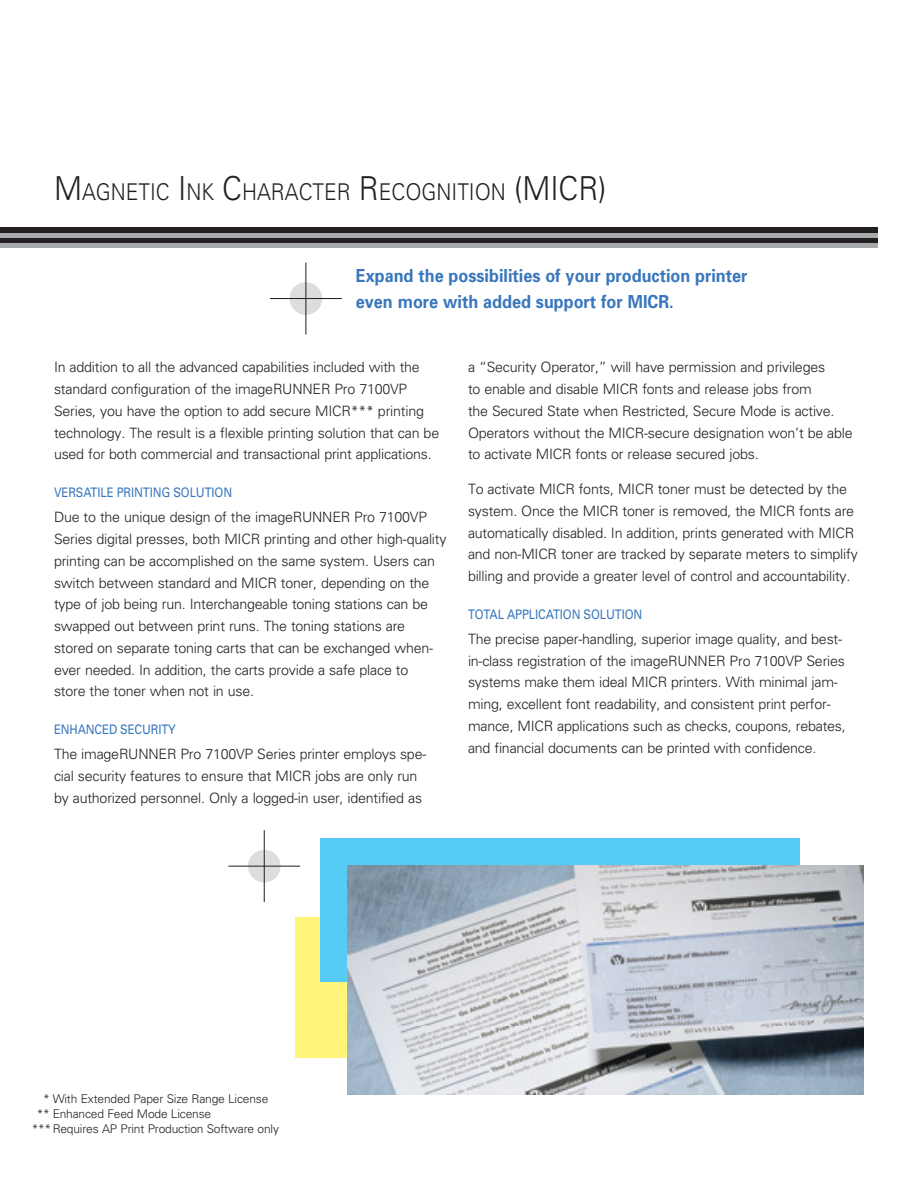
<style>
.page{position:relative;width:918px;height:1188px;background:#fff}
.page>*{position:absolute;margin:0;border:0;box-sizing:border-box;transform-origin:0 0}
.Callout{font:300 23.1px "Univers";color:#231f20;scale:.9 1}
.Callout_Sub{font:700 18px/25.5px "Univers";color:#3977bc;scale:.9 1}
.Paragraph_Body{font:300 14.25px/21.8px "Univers";letter-spacing:-.015em;color:#231f20}
.Paragraph_Sub_Head{font:13.2px "Univers";letter-spacing:-.01em;color:#3977bc;scale:.87 1}
.t1{font:300 12px "Univers";letter-spacing:-.015em;color:#231f20}
.s1{font-size:33px}
</style>
<div class="page">
<div style="left:0;top:242px;width:878px;height:5px;background:#a8a9ad"></div>
<div style="left:0;top:237px;width:878px;height:5px;background:#231f20"></div>
<div style="left:0;top:232px;width:878px;height:5px;background:#a8a9ad"></div>
<div style="left:0;top:227px;width:878px;height:5px;background:#231f20"></div>
<div style="left:248px;top:850px;width:33px;height:32px;background:#dcdddf;border-radius:50%"></div>
<hr style="left:264px;top:830px;width:1px;height:72px;background:#231f20">
<hr style="left:228px;top:866px;width:72px;height:1px;background:#231f20">
<div style="left:295px;top:917px;width:94px;height:141px;background:#fff57a"></div>
<div style="left:320px;top:839px;width:480px;height:143px;background:#56cbf5"></div>
<img style="left:347px;top:865px;width:517px;height:230px">
<div style="left:290px;top:282px;width:32px;height:33px;background:#dcdddf;border-radius:50%"></div>
<hr style="left:305px;top:263px;width:1px;height:71px;background:#231f20">
<hr style="left:270px;top:298px;width:72px;height:1px;background:#231f20">
<p class="Callout" style="left:54px;top:178px;width:615px"><span class="s1">M</span>AGNETIC <span class="s1">I</span> NK <span class="s1">C</span>HARACTER <span class="s1">R</span>ECOGNITION <span class="s1">(MICR)</span></p>
<p class="Callout_Sub" style="left:356px;top:263px;width:437px">Expand the possibilities of your production printer even more with added support for MICR.</p>
<p class="Paragraph_Body" style="left:54px;top:356px;width:387px">In addition to all the advanced capabilities included with the standard configuration of the imageRUNNER Pro 7100VP Series, you have the option to add secure MICR*** printing technology. The result is a flexible printing solution that can be used for both commercial and transactional print applications.</p>
<p class="Paragraph_Sub_Head" style="left:54px;top:484px;width:206px">VERSATILE PRINTING SOLUTION</p>
<p class="Paragraph_Body" style="left:54px;top:506px;width:394px">Due to the unique design of the imageRUNNER Pro 7100VP Series digital presses, both MICR printing and other high-quality printing can be accomplished on the same system. Users can switch between standard and MICR toner, depending on the type of job being run. Interchangeable toning stations can be swapped out between print runs. The toning stations are stored on separate toning carts that can be exchanged when&shy;ever needed. In addition, the carts provide a safe place to<br>store the toner when not in use.</p>
<p class="Paragraph_Sub_Head" style="left:54px;top:721px;width:142px">ENHANCED SECURITY</p>
<p class="Paragraph_Body" style="left:54px;top:743px;width:374px">The imageRUNNER Pro 7100VP Series printer employs spe&shy;cial security features to ensure that MICR jobs are only run by authorized personnel. Only a logged-in user, identified as</p>
<p class="Paragraph_Body" style="left:468px;top:356px;width:386px">a “Security Operator,” will have permission and privileges<br>to enable and disable MICR fonts and release jobs from<br>the Secured State when Restricted, Secure Mode is active.<br>Operators without the MICR-secure designation won’t be able to activate MICR fonts or release secured jobs.</p>
<p class="Paragraph_Body" style="left:468px;top:478px;width:391px">To activate MICR fonts, MICR toner must be detected by the system. Once the MICR toner is removed, the MICR fonts are automatically disabled. In addition, prints generated with MICR and non-MICR toner are tracked by separate meters to simplify billing and provide a greater level of control and accountability.</p>
<p class="Paragraph_Sub_Head" style="left:468px;top:606px;width:202px">TOTAL APPLICATION SOLUTION</p>
<p class="Paragraph_Body" style="left:468px;top:628px;width:379px">The precise paper-handling, superior image quality, and best&shy;in-class registration of the imageRUNNER Pro 7100VP Series systems make them ideal MICR printers. With minimal jam&shy;ming, excellent font readability, and consistent print perfor&shy;mance, MICR applications such as checks, coupons, rebates, and financial documents can be printed with confidence.</p>
<p class="t1" style="left:43px;top:1091px;width:227px">* With Extended Paper Size Range License</p>
<p class="t1" style="left:37px;top:1106px;width:176px">** Enhanced Feed Mode License</p>
<p class="t1" style="left:32px;top:1121px;width:249px">***Requires AP Print Production Software only</p>
</div>
